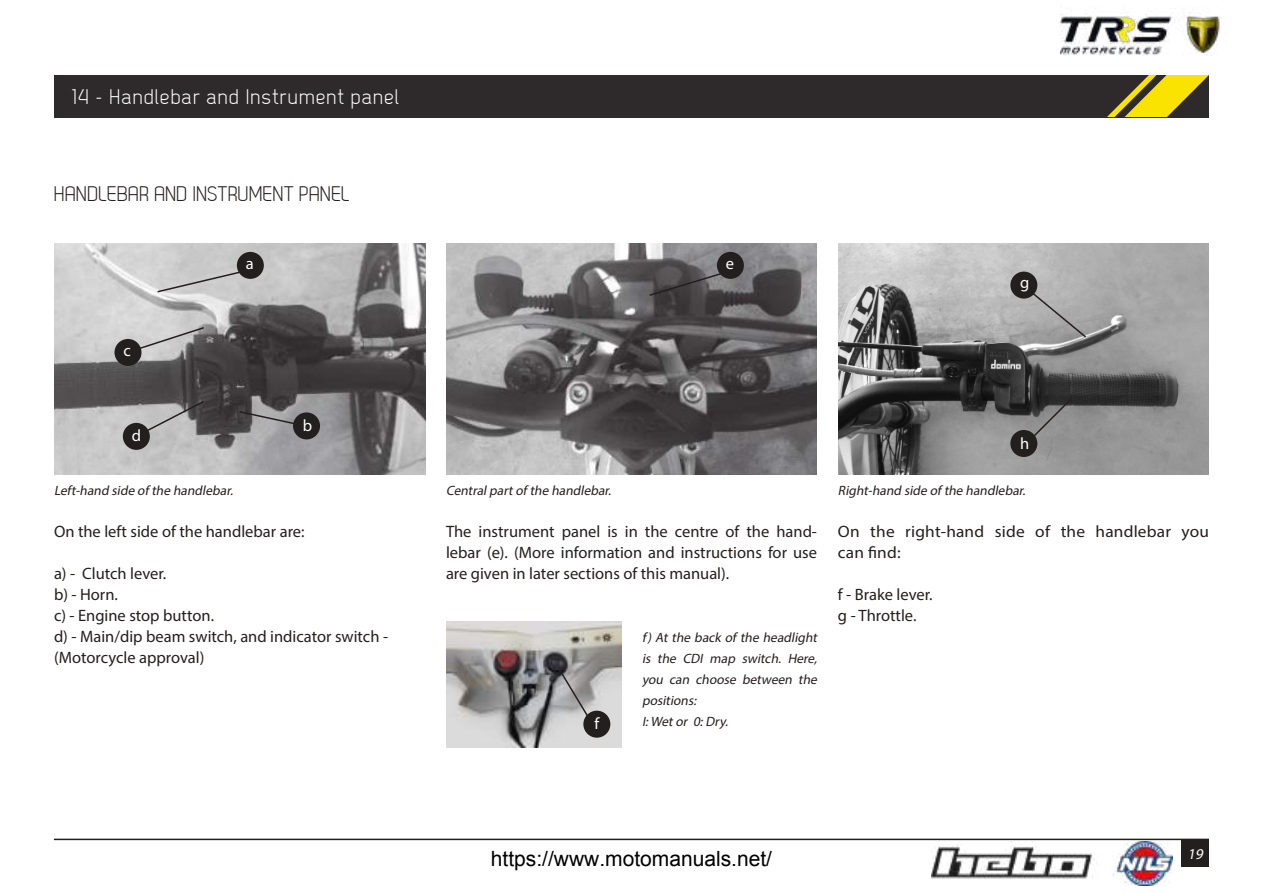
<style>
.page{position:relative;width:1263px;height:893px;background:#fff}
.page>*{position:absolute;margin:0;border:0;box-sizing:border-box;transform-origin:0 0}
.t1{font:21px "Dekar";letter-spacing:.055em;color:#fff}
.t2{font:21px "Dekar";color:#241f1f}
.t3{font:16.5px/21px "Myriad Pro";color:#241f1f}
.t4{font:16.5px/21px "Myriad Pro";color:#241f1f;scale:1.05 1}
.t5{font:16.5px "Myriad Pro";color:#fff}
.t6{font:italic 15px "Myriad Pro";color:#fff}
.t7{font:italic 13.5px/21px "Myriad Pro";color:#241f1f}
</style>
<div class="page">
<div style="left:1181px;top:839px;width:28px;height:28px;background:#241f1f"></div>
<img style="left:931px;top:842px;width:242px;height:44px">
<img style="left:1060px;top:14px;width:161px;height:42px">
<div style="left:54px;top:75px;width:1155px;height:42px;background:#2e292a"></div>
<svg style="left:1107px;top:75px;width:102px;height:42px"></svg>
<hr style="left:54px;top:839px;width:1155px;height:1px;background:#241f1f">
<img style="left:54px;top:243px;width:371px;height:231px">
<img style="left:446px;top:243px;width:371px;height:231px">
<img style="left:446px;top:621px;width:175px;height:126px">
<img style="left:838px;top:243px;width:371px;height:231px">
<div style="left:237px;top:252px;width:27px;height:27px;background:#241f1f;border-radius:50%"></div>
<svg style="left:156px;top:271px;width:85px;height:23px;background:#c2c1c1"></svg>
<div style="left:293px;top:412px;width:27px;height:27px;background:#241f1f;border-radius:50%"></div>
<svg style="left:238px;top:410px;width:61px;height:16px"></svg>
<div style="left:114px;top:339px;width:27px;height:27px;background:#241f1f;border-radius:50%"></div>
<svg style="left:127px;top:326px;width:79px;height:28px;background:#a6a5a5"></svg>
<div style="left:123px;top:423px;width:27px;height:27px;background:#241f1f;border-radius:50%"></div>
<svg style="left:141px;top:400px;width:65px;height:35px;background:#929191"></svg>
<div style="left:717px;top:252px;width:27px;height:27px;background:#241f1f;border-radius:50%"></div>
<svg style="left:648px;top:270px;width:79px;height:27px;background:#535051"></svg>
<div style="left:583px;top:711px;width:27px;height:27px;background:#241f1f;border-radius:50%"></div>
<svg style="left:558px;top:668px;width:33px;height:52px;background:#9f9d9e"></svg>
<div style="left:1010px;top:272px;width:27px;height:27px;background:#241f1f;border-radius:50%"></div>
<svg style="left:1029px;top:290px;width:59px;height:49px;background:#a3a3a3"></svg>
<div style="left:1010px;top:430px;width:27px;height:27px;background:#241f1f;border-radius:50%"></div>
<svg style="left:1029px;top:397px;width:44px;height:44px;background:#6f6f6f"></svg>
<p class="t1" style="left:72px;top:86px;width:329px">14 - Handlebar and Instrument panel</p>
<p class="t2" style="left:54px;top:183px;width:297px">HANDLEBAR AND INSTRUMENT PANEL</p>
<p class="t5" style="left:123px;top:341px;width:9px">c</p>
<p class="t5" style="left:132px;top:426px;width:11px">d</p>
<p class="t5" style="left:246px;top:254px;width:9px">a</p>
<p class="t5" style="left:303px;top:415px;width:11px">b</p>
<p class="t5" style="left:726px;top:254px;width:10px">e</p>
<p class="t5" style="left:1020px;top:272px;width:11px">g</p>
<p class="t5" style="left:1020px;top:433px;width:11px">h</p>
<p class="t7" style="left:54px;top:480px;width:183px">Left-hand side of the handlebar.</p>
<p class="t7" style="left:446px;top:480px;width:169px">Centralpartof the handlebar.</p>
<p class="t7" style="left:838px;top:480px;width:192px">Right-hand side of the handlebar.</p>
<p class="t3" style="left:54px;top:521px;width:252px">On the left side of the handlebar are:</p>
<p class="t3" style="left:54px;top:563px;width:336px">a) - Clutch lever.<br>b) - Horn.<br>c) - Engine stop button.<br>d) - Main/dip beam switch, and indicator switch - (Motorcycle approval)</p>
<p class="t3" style="left:446px;top:521px;width:372px;text-align:justify">The instrument panel is in the centre of the hand&shy;lebar (e). (More information and instructions for use are given in later sections of this manual).</p>
<p class="t4" style="left:838px;top:521px;width:355px">On the right-hand side of the handlebar you can find:</p>
<p class="t3" style="left:838px;top:584px;width:96px">f - Brake lever. g - Throttle.</p>
<p class="t5" style="left:594px;top:714px;width:6px">f</p>
<p class="t7" style="left:642px;top:627px;width:179px">f) At the back of the headlight is the CDI map switch. Here, you can choose between the positions:<br>I:Wetor 0:Dry.</p>
<p class="t6" style="left:1187px;top:844px;width:20px">19</p>
</div>
